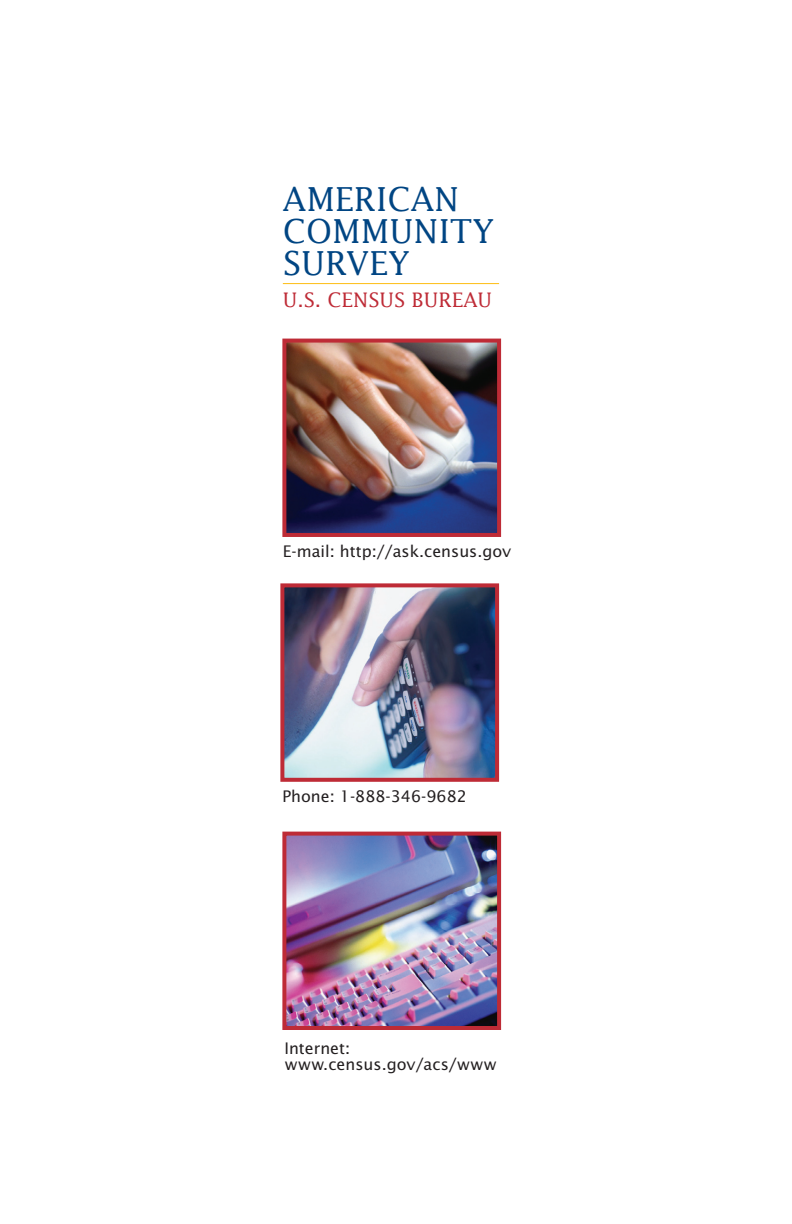
<style>
.page{position:relative;width:792px;height:1224px;background:#fff}
.page>*{position:absolute;margin:0;border:0;box-sizing:border-box;transform-origin:0 0}
.t1{font:33px "Lucida";color:#004583}
.t2{font:20px "Lucida";color:#be2b36}
.t3{font:16px/16px "Lucida Sans";color:#231f20}
</style>
<div class="page">
<img style="left:285px;top:588px;width:209px;height:189px">
<div style="left:280px;top:583px;width:219px;height:199px;border:4px solid #be2b36"></div>
<img style="left:287px;top:837px;width:209px;height:188px">
<div style="left:282px;top:832px;width:219px;height:198px;border:4px solid #be2b36"></div>
<img style="left:287px;top:344px;width:209px;height:188px">
<div style="left:282px;top:339px;width:219px;height:198px;border:4px solid #be2b36"></div>
<hr style="left:283px;top:283px;width:216px;height:1px;background:#fdbd12">
<p class="t1" style="left:283px;top:179px;width:178px">AMERICAN</p>
<p class="t1" style="left:283px;top:211px;width:213px">COMMUNITY</p>
<p class="t1" style="left:283px;top:243px;width:128px">SURVEY</p>
<p class="t2" style="left:283px;top:288px;width:211px">U.S. CENSUS BUREAU</p>
<p class="t3" style="left:283px;top:543px;width:230px">E-mail: http://ask.census.gov</p>
<p class="t3" style="left:282px;top:789px;width:186px">Phone: 1-888-346-9682</p>
<p class="t3" style="left:284px;top:1041px;width:214px">Internet: www.census.gov/acs/www</p>
</div>
